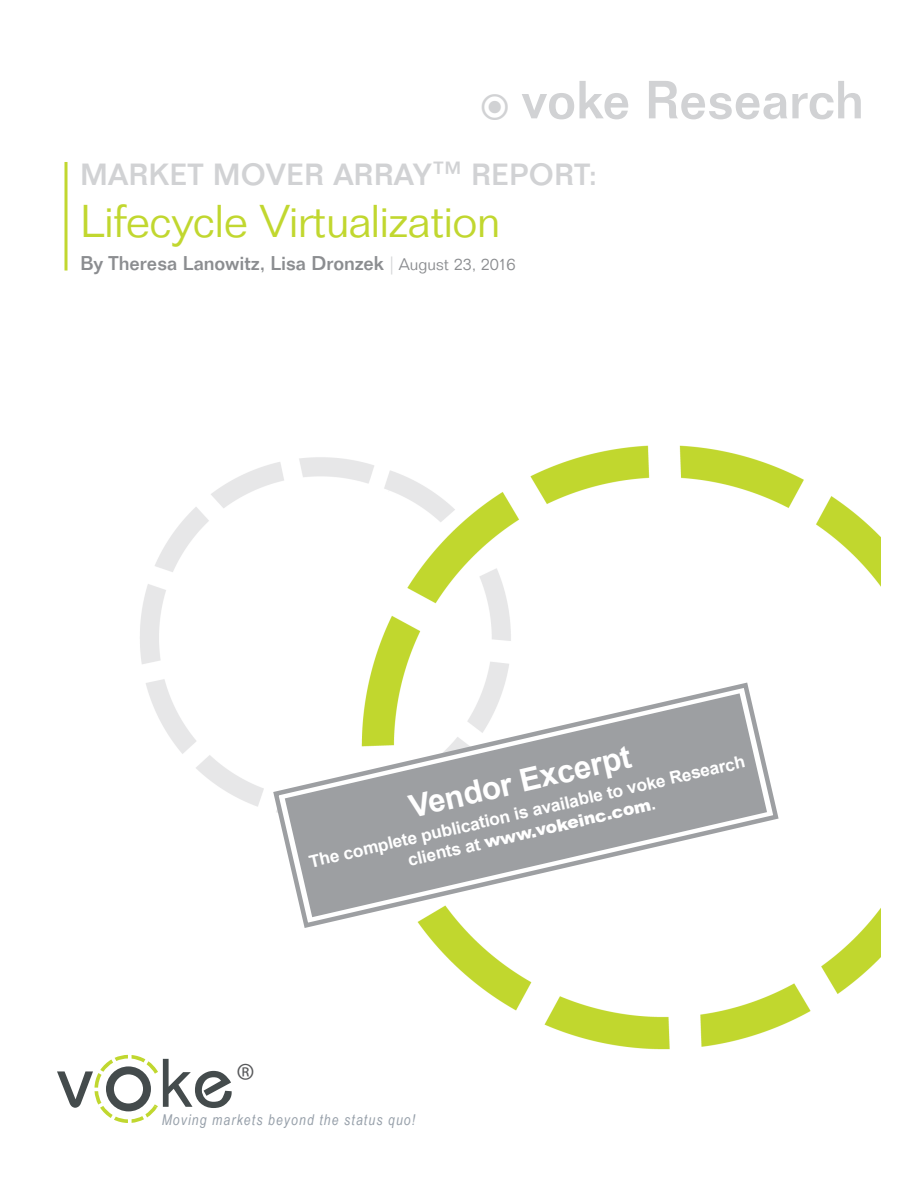
<style>
.page{position:relative;width:918px;height:1188px;background:#fff}
.page>*{position:absolute;margin:0;border:0;box-sizing:border-box;transform-origin:0 0}
.t1{font:500 52.5px "Folio";color:#d1d2d4}
.Doc_Title{font:300 45px "Folio";letter-spacing:-.01em;color:#c1d72f}
.t2{font:35.4px "Myriad";color:#57585a}
.t3{font:700 31.5px "Arial";color:#fff}
.Doc_Type{font:500 30px "Folio";letter-spacing:.025em;color:#d1d2d4}
.Credits{font:500 19.5px "Folio";letter-spacing:-.005em;color:#8b8d90}
.t4{font:700 17.1px/20.5px "Arial";color:#fff;text-align:center}
.t5{font:italic 14.85px "Arial Narrow";letter-spacing:.075em;color:#969fa9}
.s1{font-weight:300;font-size:18px;color:#d1d2d4}
.s2{font-weight:300;font-size:16.5px}
.s3{font-weight:900}
</style>
<div class="page">
<img style="left:126px;top:445px;width:754px;height:610px">
<svg style="left:57px;top:1055px;width:175px;height:68px"></svg>
<svg style="left:271px;top:680px;width:510px;height:251px"></svg>
<svg style="left:285px;top:693px;width:482px;height:224px;fill:#9d9fa2"></svg>
<svg style="left:64px;top:162px;width:4px;height:109px"></svg>
<h1 class="t1" style="left:522px;top:68px;width:344px">voke Research</h1>
<p class="Doc_Type" style="left:81px;top:156px;width:518px">MARKET MOVER ARRAY™ REPORT:</p>
<p class="Doc_Title" style="left:81px;top:194px;width:421px">Lifecycle Virtualization</p>
<p class="Credits" style="left:81px;top:251px;width:437px">By Theresa Lanowitz, Lisa Dronzek <span class="s1">|</span> <span class="s2">August 23, 2016</span></p>
<h3 class="t3" style="left:405px;top:787px;width:228px;rotate:-13deg">Vendor Excerpt</h3>
<p class="t4" style="left:307px;top:852px;width:448px;rotate:-13deg">The complete publication is available to voke Research clients at <span class="s3">www.vokeinc.com</span>.</p>
<h3 class="t2" style="left:237px;top:1058px;width:20px">®</h3>
<p class="t5" style="left:162px;top:1109px;width:255px">Moving markets beyond the status quo!</p>
</div>
